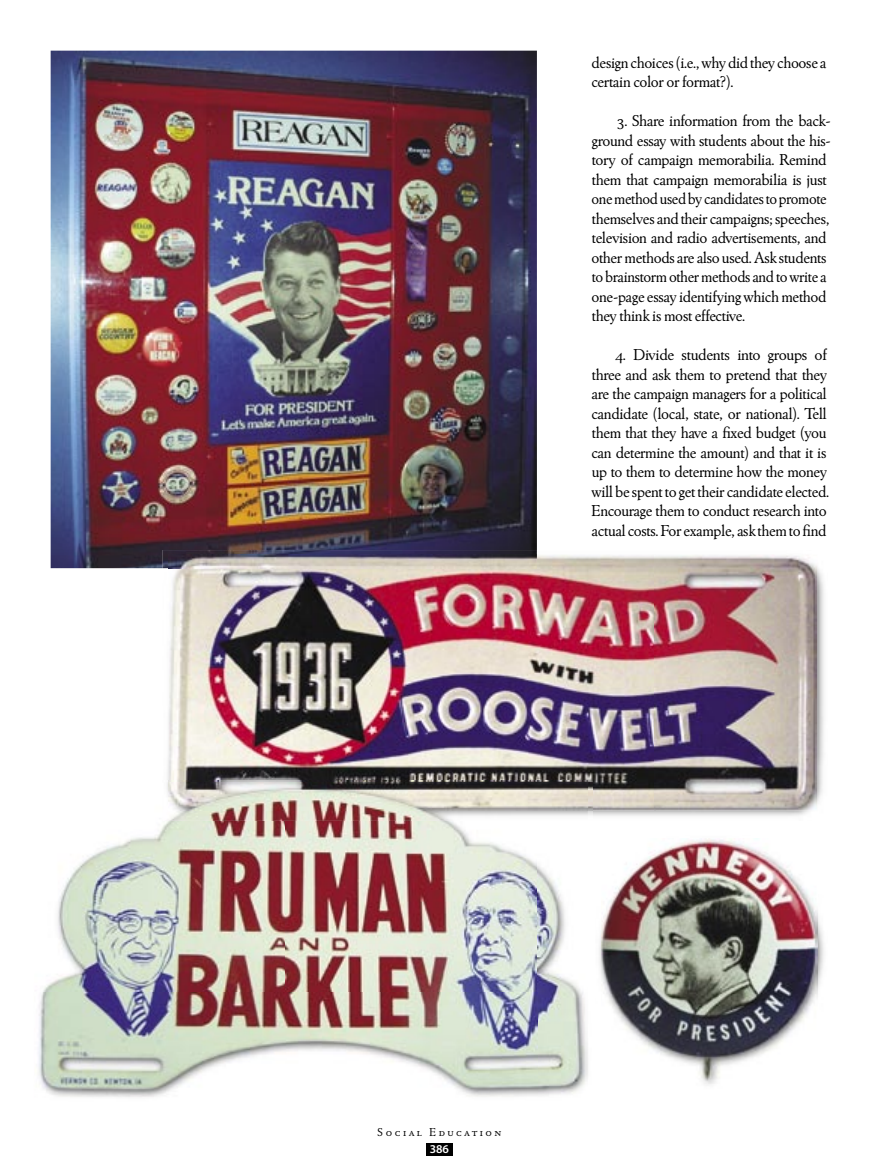
<style>
.page{position:relative;width:878px;height:1175px;background:#fff}
.page>*{position:absolute;margin:0;border:0;box-sizing:border-box;transform-origin:0 0}
.t1{font:16.5px/19.5px "Winchester New ITC Book OS";letter-spacing:-.025em;color:#000}
.t2{font:12px "Winchester New ITC Book SC";letter-spacing:.2em;color:#000}
.t3{font:600 12px "Myriad Pro";color:#fff}
</style>
<div class="page">
<img style="left:599px;top:910px;width:225px;height:87px">
<img style="left:601px;top:838px;width:216px;height:247px">
<img style="left:51px;top:51px;width:486px;height:517px">
<img style="left:163px;top:567px;width:661px;height:249px">
<img style="left:163px;top:550px;width:374px;height:18px">
<img style="left:169px;top:555px;width:648px;height:255px">
<img style="left:169px;top:554px;width:368px;height:14px">
<svg style="left:587px;top:810px;width:5px;height:6px"></svg>
<img style="left:169px;top:781px;width:423px;height:29px">
<img style="left:38px;top:821px;width:549px;height:276px">
<img style="left:163px;top:782px;width:424px;height:39px">
<div style="left:426px;top:1143px;width:26px;height:12px;background:#000"></div>
<p class="t1" style="left:591px;top:52px;width:237px">design choices (i.e., why did they choose a certain color or format?).</p>
<p class="t1" style="left:591px;top:111px;width:241px;text-indent:25px">3. Share information from the back&shy;ground essay with students about the his&shy;tory of campaign memorabilia. Remind them that campaign memorabilia is just one method used by candidates to promote themselves and their campaigns; speeches, television and radio advertisements, and other methods are also used. Ask students to brainstorm other methods and to write a one-page essay identifying which method they think is most effective.</p>
<p class="t1" style="left:591px;top:345px;width:239px;text-indent:23px">4. Divide students into groups of three and ask them to pretend that they are the campaign managers for a political candidate (local, state, or national). Tell them that they have a fixed budget (you can determine the amount) and that it is up to them to determine how the money will be spent to get their candidate elected.<br>Encourage them to conduct research into actual costs. For example, ask them to find</p>
<p class="t2" style="left:377px;top:1125px;width:125px">Social Education</p>
<p class="t3" style="left:430px;top:1142px;width:20px">386</p>
</div>
